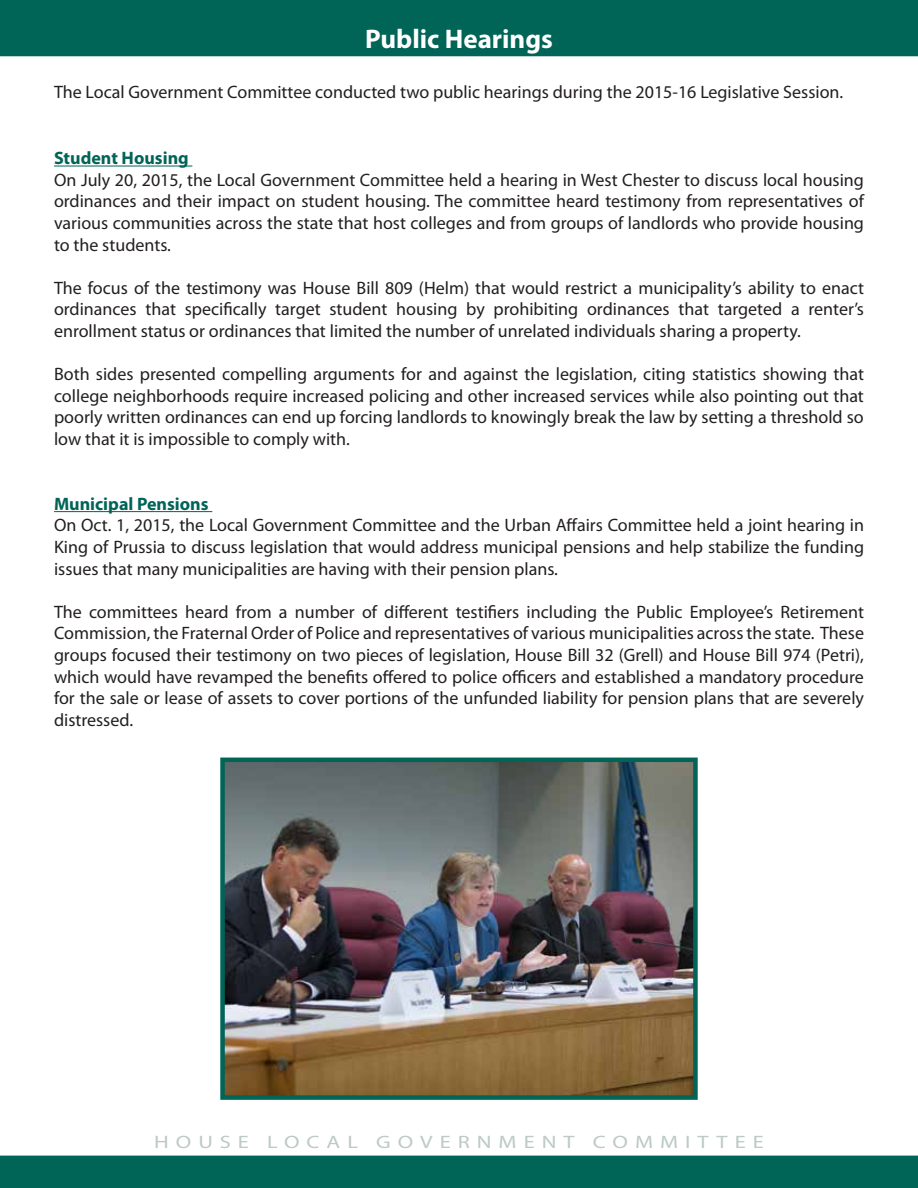
<style>
.page{position:relative;width:918px;height:1188px;background:#fff}
.page>*{position:absolute;margin:0;border:0;box-sizing:border-box;transform-origin:0 0}
.t1{font:700 27px "Myriad Pro";color:#fff}
.t2{font:18px/21.6px "Myriad Pro";color:#231f20;text-align:justify}
.t3{font:700 18px "Myriad Pro";color:#006457}
.t4{font:18px "Myriad Pro";letter-spacing:.31em;color:#bdcac8;scale:1.25 1}
</style>
<div class="page">
<div style="left:0;top:0;width:918px;height:56px;background:#006457"></div>
<hr style="left:54px;top:166px;width:138px;height:1px;background:#006457">
<hr style="left:54px;top:511px;width:158px;height:1px;background:#006457">
<div style="left:0;top:1156px;width:918px;height:32px;background:#006457"></div>
<img style="left:225px;top:763px;width:468px;height:332px">
<div style="left:220px;top:758px;width:478px;height:342px;border:4px solid #006457"></div>
<h1 class="t1" style="left:365px;top:24px;width:189px">Public Hearings</h1>
<p class="t2" style="left:54px;top:82px;width:791px">The Local Government Committee conducted two public hearings during the 2015-16 Legislative Session.</p>
<p class="t3" style="left:54px;top:148px;width:136px">Student Housing</p>
<p class="t2" style="left:54px;top:169px;width:812px">On July 20, 2015, the Local Government Committee held a hearing in West Chester to discuss local housing ordinances and their impact on student housing. The committee heard testimony from representatives of various communities across the state that host colleges and from groups of landlords who provide housing to the students.</p>
<p class="t2" style="left:54px;top:277px;width:812px">The focus of the testimony was House Bill 809 (Helm) that would restrict a municipality’s ability to enact ordinances that specifically target student housing by prohibiting ordinances that targeted a renter’s enrollment status or ordinances that limited the number of unrelated individuals sharing a property.</p>
<p class="t2" style="left:54px;top:364px;width:811px">Both sides presented compelling arguments for and against the legislation, citing statistics showing that college neighborhoods require increased policing and other increased services while also pointing out that poorly written ordinances can end up forcing landlords to knowingly break the law by setting a threshold so low that it is impossible to comply with.</p>
<p class="t3" style="left:54px;top:494px;width:156px">Municipal Pensions</p>
<p class="t2" style="left:54px;top:515px;width:812px">On Oct. 1, 2015, the Local Government Committee and the Urban Affairs Committee held a joint hearing in King of Prussia to discuss legislation that would address municipal pensions and help stabilize the funding issues that many municipalities are having with their pension plans.</p>
<p class="t2" style="left:54px;top:601px;width:812px">The committees heard from a number of different testifiers including the Public Employee’s Retirement Commission, the Fraternal Order of Police and representatives of various municipalities across the state. These groups focused their testimony on two pieces of legislation, House Bill 32 (Grell) and House Bill 974 (Petri), which would have revamped the benefits offered to police officers and established a mandatory procedure for the sale or lease of assets to cover portions of the unfunded liability for pension plans that are severely distressed.</p>
<p class="t4" style="left:154px;top:1132px;width:402px">House LOCAL GOVE RNME NT Comm</p>
<p class="t4" style="left:685px;top:1132px;width:64px">itt ee</p>
</div>
